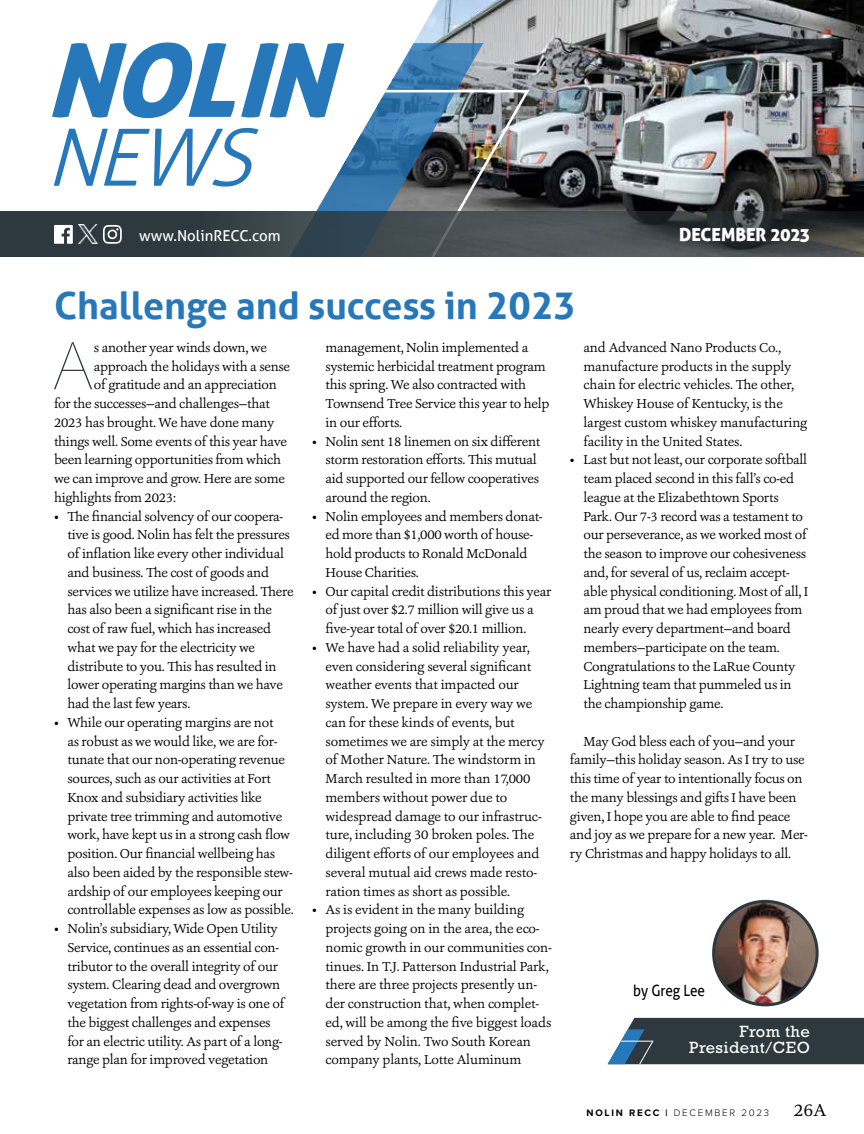
<style>
.page{position:relative;width:864px;height:1134px;background:#fff}
.page>*{position:absolute;margin:0;border:0;box-sizing:border-box;transform-origin:0 0}
.t1{font:100 66.75px "Acumin Pro";color:#2d393e}
.t2{font:700 37.5px "Aller";color:#2778ba}
.t3{font:18px "Aller Display";color:#fff}
.t4{font:18px "Ashbury";color:#000}
.t5{font:16.5px/16.5px "Rockwell Std";letter-spacing:.03em;color:#fff;text-align:right}
.t6{font:15.45px "Aller";color:#000;scale:.87 1}
.t7{font:15px "Aller";color:#fff}
.t8{font:13.5px/18.8px "Ashbury";letter-spacing:-.02em;color:#000}
.t9{font:300 9.75px "Proxima Nova";letter-spacing:.18em;color:#000}
.s1{font-weight:700}
</style>
<div class="page">
<img style="left:414px;top:0;width:450px;height:212px">
<svg style="left:344px;top:43px;width:139px;height:45px"></svg>
<svg style="left:290px;top:88px;width:241px;height:124px"></svg>
<svg style="left:0;top:212px;width:864px;height:45px;background:#3a4348"></svg>
<img style="left:79px;top:225px;width:18px;height:19px">
<svg style="left:54px;top:225px;width:19px;height:19px"></svg>
<svg style="left:103px;top:225px;width:19px;height:19px"></svg>
<svg style="left:54px;top:128px;width:205px;height:59px"></svg>
<svg style="left:52px;top:42px;width:292px;height:76px"></svg>
<svg style="left:608px;top:1018px;width:256px;height:46px;background:#38474f"></svg>
<img style="left:714px;top:901px;width:103px;height:104px">
<div style="left:712px;top:900px;width:107px;height:106px;border:3px solid #2d393e;border-radius:50%"></div>
<p class="t7" style="left:139px;top:226px;width:143px">www.NolinRECC.com</p>
<h3 class="t3" style="left:679px;top:223px;width:132px">DECEMBER 2023</h3>
<h2 class="t2" style="left:54px;top:282px;width:524px">Challenge and success in 2023</h2>
<h1 class="t1" style="left:52px;top:320px;width:43px">A</h1>
<p class="t8" style="left:94px;top:338px;width:175px">s another year winds down, we</p>
<p class="t8" style="left:326px;top:338px;width:225px">management, Nolin implemented a systemic herbicidal treatment program this spring. We also contracted with<br>Townsend Tree Service this year to help in our efforts.</p>
<p class="t8" style="left:326px;top:432px;width:216px;text-indent:-14px">• Nolin sent 18 linemen on six different storm restoration efforts. This mutual aid supported our fellow cooperatives around the region.</p>
<p class="t8" style="left:326px;top:507px;width:219px;text-indent:-14px">• Nolin employees and members donat&shy;ed more than $1,000 worth of house&shy;hold products to Ronald McDonald<br>House Charities.</p>
<p class="t8" style="left:326px;top:582px;width:227px;text-indent:-14px">• Our capital credit distributions this year of just over $2.7 million will give us a five-year total of over $20.1 million.</p>
<p class="t8" style="left:326px;top:638px;width:221px;text-indent:-14px">• We have had a solid reliability year, even considering several significant weather events that impacted our system. We prepare in every way we can for these kinds of events, but sometimes we are simply at the mercy of Mother Nature. The windstorm in March resulted in more than 17,000 members without power due to widespread damage to our infrastruc&shy;ture, including 30 broken poles. The diligent efforts of our employees and several mutual aid crews made resto&shy;ration times as short as possible.</p>
<p class="t8" style="left:326px;top:900px;width:228px;text-indent:-14px">• As is evident in the many building projects going on in the area, the eco&shy;nomic growth in our communities con&shy;tinues. In T.J. Patterson Industrial Park, there are three projects presently un&shy;der construction that, when complet&shy;ed, will be among the five biggest loads served by Nolin. Two South Korean company plants, Lotte Aluminum</p>
<p class="t8" style="left:583px;top:338px;width:225px">and Advanced Nano Products Co., manufacture products in the supply chain for electric vehicles. The other, Whiskey House of Kentucky, is the largest custom whiskey manufacturing facility in the United States.</p>
<p class="t8" style="left:583px;top:450px;width:226px;text-indent:-14px">• Last but not least, our corporate softball team placed second in this fall’s co-ed league at the Elizabethtown Sports Park. Our 7-3 record was a testament to our perseverance, as we worked most of the season to improve our cohesiveness and, for several of us, reclaim accept&shy;able physical conditioning. Most of all, I am proud that we had employees from nearly every department—and board members—participate on the team.<br>Congratulations to the LaRue County Lightning team that pummeled us in the championship game.</p>
<p class="t8" style="left:570px;top:732px;width:240px;text-indent:14px">May God bless each of you—and your family—this holiday season. As I try to use this time of year to intentionally focus on the many blessings and gifts I have been given, I hope you are able to find peace and joy as we prepare for a new year. Mer&shy;ry Christmas and happy holidays to all.</p>
<p class="t8" style="left:94px;top:357px;width:198px">approach the holidays with a sense</p>
<p class="t8" style="left:94px;top:375px;width:184px">of gratitude and an appreciation</p>
<p class="t8" style="left:54px;top:394px;width:218px">for the successes—and challenges—that</p>
<p class="t8" style="left:54px;top:413px;width:222px">2023 has brought. We have done many</p>
<p class="t8" style="left:54px;top:432px;width:235px">things well. Some events of this year have</p>
<p class="t8" style="left:54px;top:450px;width:229px">been learning opportunities from which</p>
<p class="t8" style="left:54px;top:469px;width:232px">we can improve and grow. Here are some</p>
<p class="t8" style="left:54px;top:488px;width:124px">highlights from 2023:</p>
<p class="t8" style="left:68px;top:507px;width:228px;text-indent:-14px">• The financial solvency of our coopera&shy;tive is good. Nolin has felt the pressures of inflation like every other individual and business. The cost of goods and services we utilize have increased. There has also been a significant rise in the cost of raw fuel, which has increased what we pay for the electricity we distribute to you. This has resulted in lower operating margins than we have had the last few years.</p>
<p class="t8" style="left:68px;top:713px;width:228px;text-indent:-14px">• While our operating margins are not<br>as robust as we would like, we are for&shy;tunate that our non-operating revenue sources, such as our activities at Fort Knox and subsidiary activities like private tree trimming and automotive work, have kept us in a strong cash flow position. Our financial wellbeing has also been aided by the responsible stew&shy;ardship of our employees keeping our controllable expenses as low as possible.</p>
<p class="t8" style="left:68px;top:919px;width:218px;text-indent:-14px">• Nolin’s subsidiary, Wide Open Utility Service, continues as an essential con&shy;tributor to the overall integrity of our system. Clearing dead and overgrown vegetation from rights-of-way is one of the biggest challenges and expenses for an electric utility. As part of a long&shy;range plan for improved vegetation</p>
<p class="t6" style="left:633px;top:981px;width:84px">by Greg Lee</p>
<p class="t5" style="left:689px;top:1023px;width:122px">From the<br>President/CEO</p>
<p class="t9" style="left:587px;top:1106px;width:184px"><span class="s1">NOLIN RECC |</span> DECEMBER 2023</p>
<h3 class="t4" style="left:794px;top:1099px;width:34px">26A</h3>
</div>
